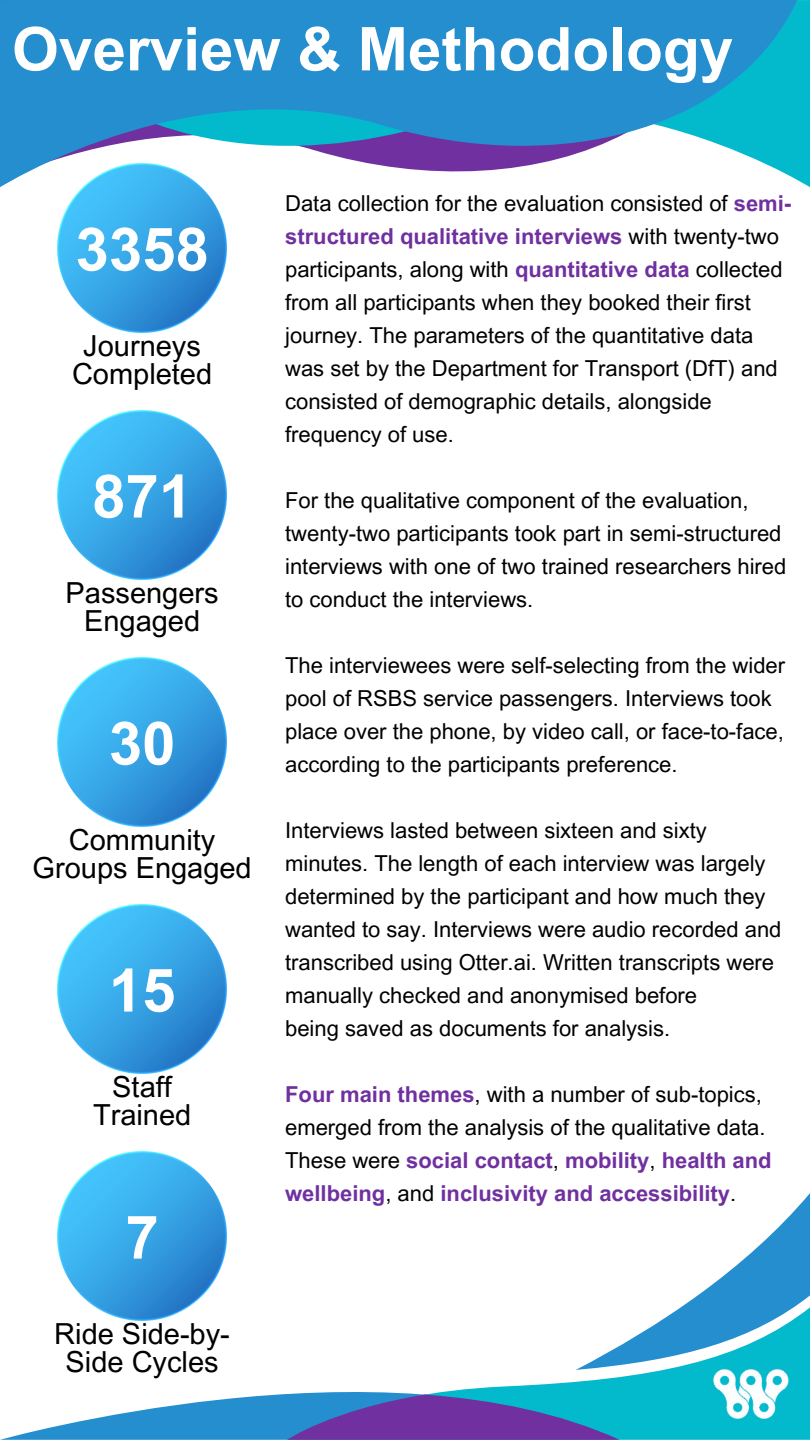
<style>
.page{position:relative;width:810px;height:1440px;background:#fff}
.page>*{position:absolute;margin:0;border:0;box-sizing:border-box;transform-origin:0 0}
.t1{font:700 60.4px "Arial MT Pro";color:#fff}
.t2{font:700 60px "Arial MT Pro";color:#fff}
.t3{font:29px/28.5px "Arial MT Pro";color:#000;text-align:center}
.t4{font:22px/33px "Arial MT Pro";color:#000}
.s1{font-weight:700;color:#7030a0}
</style>
<div class="page">
<svg style="left:0;top:0;width:797px;height:187px;fill:#258ecf"></svg>
<svg style="left:0;top:1394px;width:287px;height:46px;fill:#258ecf"></svg>
<svg style="left:287px;top:1370px;width:523px;height:70px;fill:#03bacd"></svg>
<svg style="left:287px;top:1395px;width:333px;height:45px;background:#4c5cb1"></svg>
<svg style="left:576px;top:1193px;width:234px;height:177px"></svg>
<img style="left:705px;top:1359px;width:93px;height:68px">
<img style="left:58px;top:164px;width:169px;height:168px">
<img style="left:58px;top:411px;width:169px;height:169px">
<img style="left:58px;top:905px;width:169px;height:169px">
<img style="left:58px;top:658px;width:169px;height:169px">
<img style="left:58px;top:1152px;width:169px;height:169px">
<p class="t1" style="left:12px;top:27px;width:723px">Overview &amp; Methodology</p>
<p class="t2" style="left:75px;top:227px;width:135px">3358</p>
<p class="t3" style="left:72px;top:335px;width:142px">Journeys<br>Completed</p>
<p class="t2" style="left:92px;top:474px;width:102px">871</p>
<p class="t3" style="left:66px;top:582px;width:155px">Passengers<br>Engaged</p>
<p class="t2" style="left:109px;top:721px;width:68px">30</p>
<p class="t3" style="left:33px;top:829px;width:221px">Community<br>Groups Engaged</p>
<p class="t2" style="left:109px;top:968px;width:68px">15</p>
<p class="t3" style="left:93px;top:1076px;width:100px">Staff<br>Trained</p>
<p class="t2" style="left:125px;top:1215px;width:35px">7</p>
<p class="t3" style="left:54px;top:1323px;width:177px">Ride Side-by-<br>Side Cycles</p>
<p class="t4" style="left:285px;top:190px;width:508px">Data collection for the evaluation consisted of <span class="s1">semi&shy;structured qualitative interviews</span> with twenty-two participants, along with <span class="s1">quantitative data</span> collected from all participants when they booked their first journey. The parameters of the quantitative data was set by the Department for Transport (DfT) and consisted of demographic details, alongside frequency of use.</p>
<p class="t4" style="left:285px;top:487px;width:503px">For the qualitative component of the evaluation, twenty-two participants took part in semi-structured interviews with one of two trained researchers hired to conduct the interviews.</p>
<p class="t4" style="left:285px;top:652px;width:501px">The interviewees were self-selecting from the wider pool of RSBS service passengers. Interviews took place over the phone, by video call, or face-to-face, according to the participants preference.</p>
<p class="t4" style="left:285px;top:817px;width:498px">Interviews lasted between sixteen and sixty minutes. The length of each interview was largely determined by the participant and how much they wanted to say. Interviews were audio recorded and transcribed using Otter.ai. Written transcripts were manually checked and anonymised before</p>
<p class="t4" style="left:285px;top:1015px;width:387px">being saved as documents for analysis.</p>
<p class="t4" style="left:285px;top:1081px;width:488px"><span class="s1">Four main themes</span>, with a number of sub-topics, emerged from the analysis of the qualitative data.<br>These were <span class="s1">social contact</span>, <span class="s1">mobility</span>, <span class="s1">health and wellbeing</span>, and <span class="s1">inclusivity and accessibility</span>.</p>
</div>
